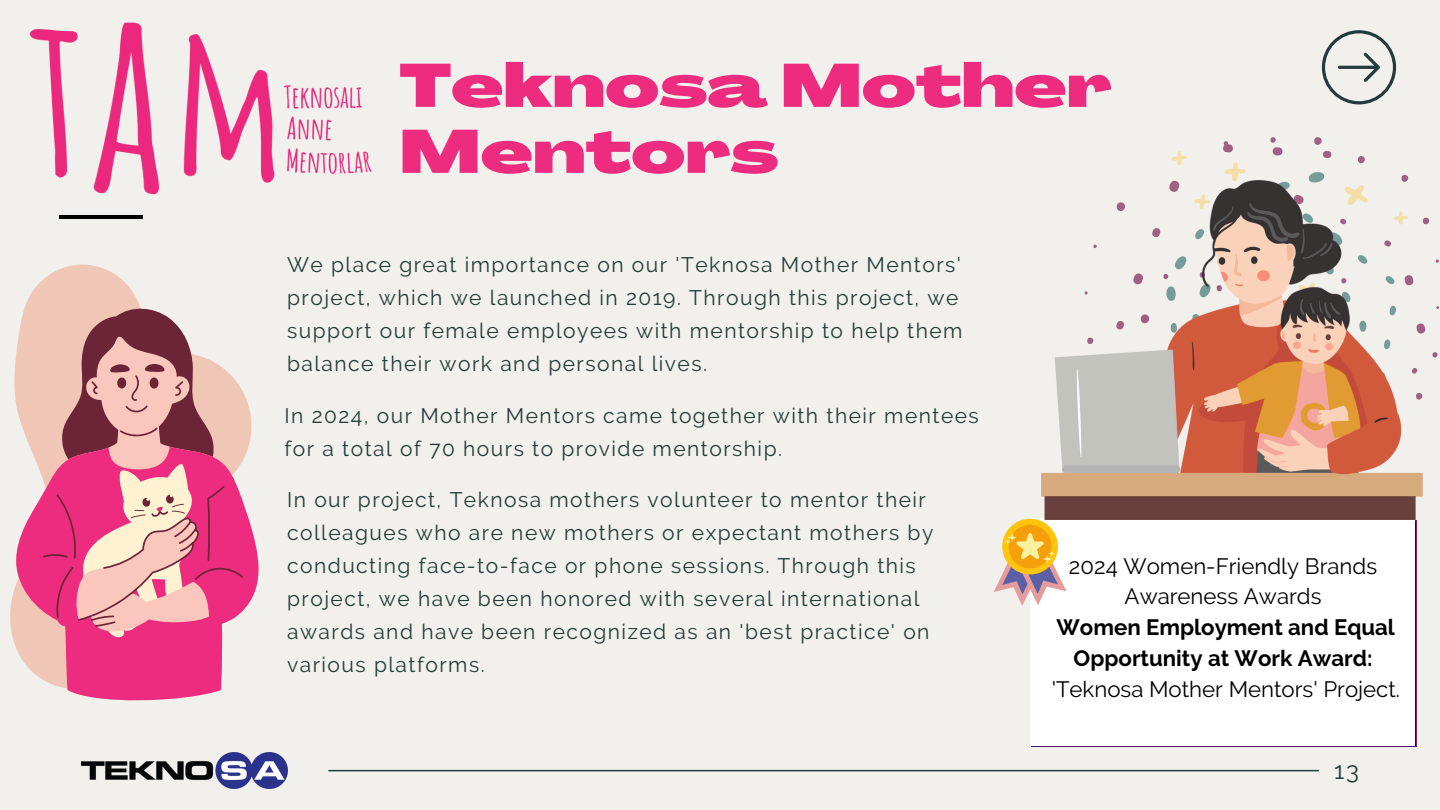
<style>
.page{position:relative;width:1440px;height:810px;background:#f1f0ec}
.page>*{position:absolute;margin:0;border:0;box-sizing:border-box;transform-origin:0 0}
.t1{font:900 60px/66px "Agrandir Grand";color:#ed2c80}
.t2{font:24.1px "Raleway";color:#243b3b}
.t3{font:22.2px/30.8px "Raleway";color:#000;text-align:center}
.t4{font:700 22.2px/30.8px "Raleway";color:#000;text-align:center}
.t5{font:21px/33px "Raleway";letter-spacing:.07em;color:#243b3b}
</style>
<div class="page">
<hr style="left:329px;top:770px;width:989px;height:1px;background:#243b3b">
<svg style="left:1322px;top:30px;width:74px;height:74px"></svg>
<svg style="left:10px;top:264px;width:242px;height:383px"></svg>
<svg style="left:16px;top:424px;width:243px;height:276px"></svg>
<svg style="left:43px;top:305px;width:200px;height:336px;background:#dd8498"></svg>
<div style="left:1030px;top:519px;width:385px;height:226px;background:#fff"></div>
<div style="left:1002px;top:519px;width:56px;height:55px;background:#ffc50d;border-radius:50%"></div>
<div style="left:1009px;top:525px;width:43px;height:43px;background:#f59f0a;border-radius:50%"></div>
<svg style="left:994px;top:533px;width:72px;height:73px"></svg>
<svg style="left:1224px;top:162px;width:22px;height:19px"></svg>
<svg style="left:1171px;top:151px;width:16px;height:15px"></svg>
<svg style="left:1422px;top:323px;width:4px;height:11px"></svg>
<svg style="left:1308px;top:172px;width:17px;height:9px"></svg>
<svg style="left:1223px;top:141px;width:10px;height:12px"></svg>
<svg style="left:1432px;top:352px;width:6px;height:6px"></svg>
<svg style="left:1435px;top:259px;width:4px;height:4px"></svg>
<svg style="left:1422px;top:217px;width:8px;height:8px"></svg>
<svg style="left:1401px;top:174px;width:8px;height:7px"></svg>
<svg style="left:1357px;top:156px;width:8px;height:8px"></svg>
<svg style="left:1314px;top:137px;width:18px;height:21px"></svg>
<svg style="left:1270px;top:137px;width:13px;height:19px"></svg>
<img style="left:1042px;top:181px;width:380px;height:339px">
<hr style="left:60px;top:215px;width:83px;height:4px;background:#000">
<img style="left:29px;top:22px;width:343px;height:173px">
<img style="left:81px;top:752px;width:206px;height:37px">
<p class="t1" style="left:400px;top:59px;width:713px">Teknosa Mother<br>Mentors</p>
<p class="t5" style="left:287px;top:248px;width:677px">We place great importance on our 'Teknosa Mother Mentors' project, which we launched in 2019. Through this project, we support our female employees with mentorship to help them balance their work and personal lives.</p>
<p class="t5" style="left:285px;top:399px;width:696px">In 2024, our Mother Mentors came together with their mentees for a total of 70 hours to provide mentorship.</p>
<p class="t5" style="left:287px;top:483px;width:648px">In our project, Teknosa mothers volunteer to mentor their colleagues who are new mothers or expectant mothers by conducting face-to-face or phone sessions. Through this project, we have been honored with several international awards and have been recognized as an 'best practice' on various platforms.</p>
<p class="t3" style="left:1069px;top:550px;width:310px">2024 Women-Friendly Brands<br>Awareness Awards</p>
<h1 class="t4" style="left:1057px;top:612px;width:340px">Women Employment and Equal<br>Opportunity at Work Award:</h1>
<p class="t3" style="left:1052px;top:673px;width:350px">'Teknosa Mother Mentors' Project.</p>
<p class="t2" style="left:1334px;top:756px;width:26px">13</p>
</div>
